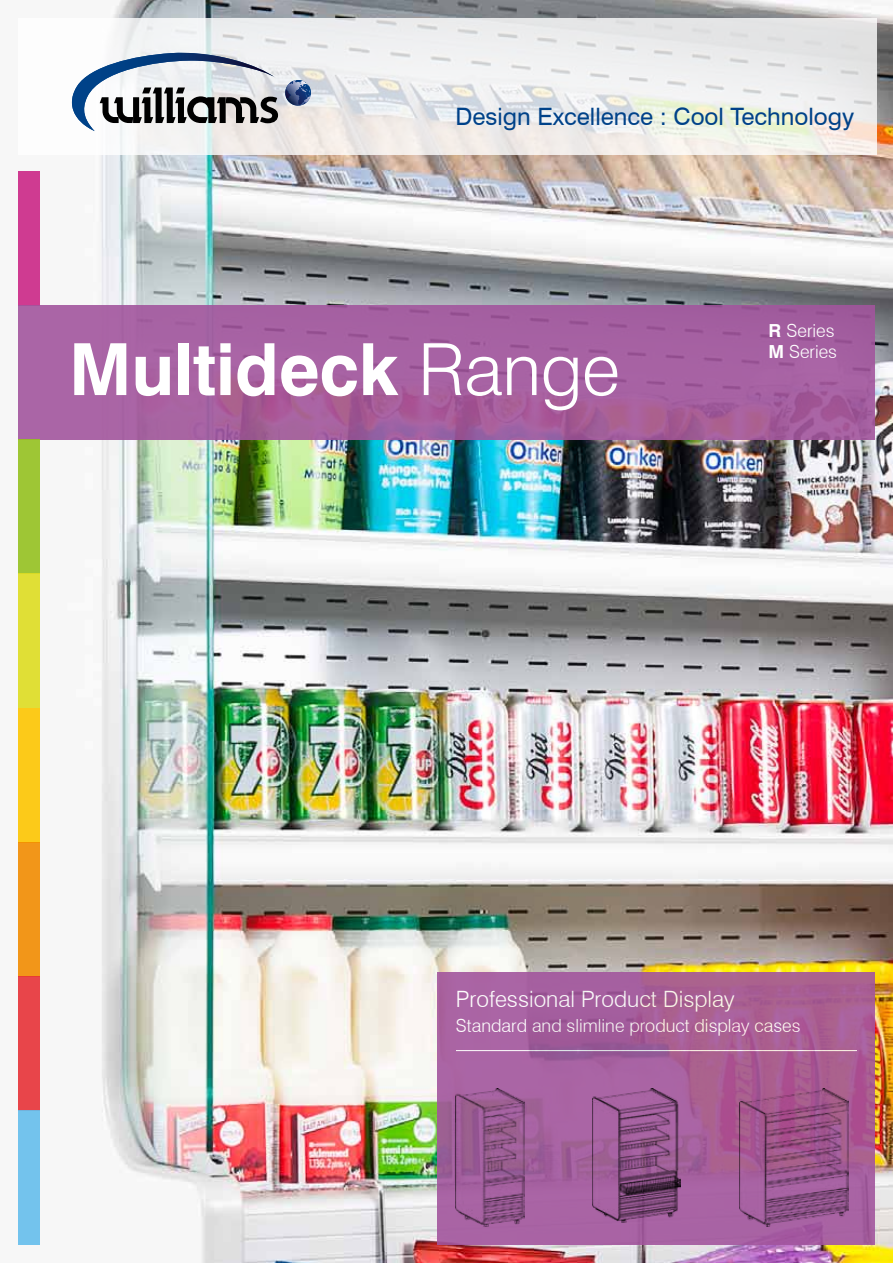
<style>
.page{position:relative;width:893px;height:1263px;background:#fff}
.page>*{position:absolute;margin:0;border:0;box-sizing:border-box;transform-origin:0 0}
.t1{font:700 72px "Swiss 721 BT";color:#fff}
.t2{font:24px "Swiss 721 BT";color:#004289}
.t3{font:300 22.5px "Swiss 721 BT";color:#fff}
.t4{font:300 18px/21.6px "Swiss 721 BT";color:#fff}
.s1{font-weight:300}
.s2{font-weight:700}
</style>
<div class="page">
<img style="left:39px;top:0;width:854px;height:1263px">
<svg style="left:39px;top:18px;width:838px;height:136px;fill:#efefed"></svg>
<div style="left:18px;top:171px;width:21px;height:134px;background:#cf3b91"></div>
<svg style="left:18px;top:305px;width:857px;height:135px;background:#a5609f"></svg>
<div style="left:18px;top:440px;width:21px;height:134px;background:#9ec635"></div>
<div style="left:18px;top:574px;width:21px;height:134px;background:#e0df36"></div>
<div style="left:18px;top:708px;width:21px;height:134px;background:#fcca19"></div>
<div style="left:18px;top:842px;width:21px;height:134px;background:#f29619"></div>
<div style="left:18px;top:976px;width:21px;height:135px;background:#e8454a"></div>
<div style="left:18px;top:1111px;width:21px;height:134px;background:#73c3ed"></div>
<svg style="left:438px;top:972px;width:437px;height:273px;background:#a65f9a"></svg>
<hr style="left:456px;top:1050px;width:401px;height:1px;background:#fff">
<svg style="left:284px;top:78px;width:27px;height:29px"></svg>
<img style="left:289px;top:80px;width:14px;height:4px">
<img style="left:72px;top:53px;width:204px;height:78px">
<img style="left:739px;top:1089px;width:110px;height:138px">
<img style="left:456px;top:1089px;width:68px;height:138px">
<img style="left:592px;top:1089px;width:88px;height:133px">
<h2 class="t2" style="left:455px;top:102px;width:400px">Design Excellence : Cool Technology</h2>
<h1 class="t1" style="left:69px;top:326px;width:553px">Multideck <span class="s1">Range</span></h1>
<p class="t4" style="left:769px;top:319px;width:70px"><span class="s2">R</span> Series<br><span class="s2">M</span> Series</p>
<p class="t3" style="left:456px;top:985px;width:280px">Professional Product Display</p>
<p class="t4" style="left:456px;top:1015px;width:346px">Standard and slimline product display cases</p>
</div>
